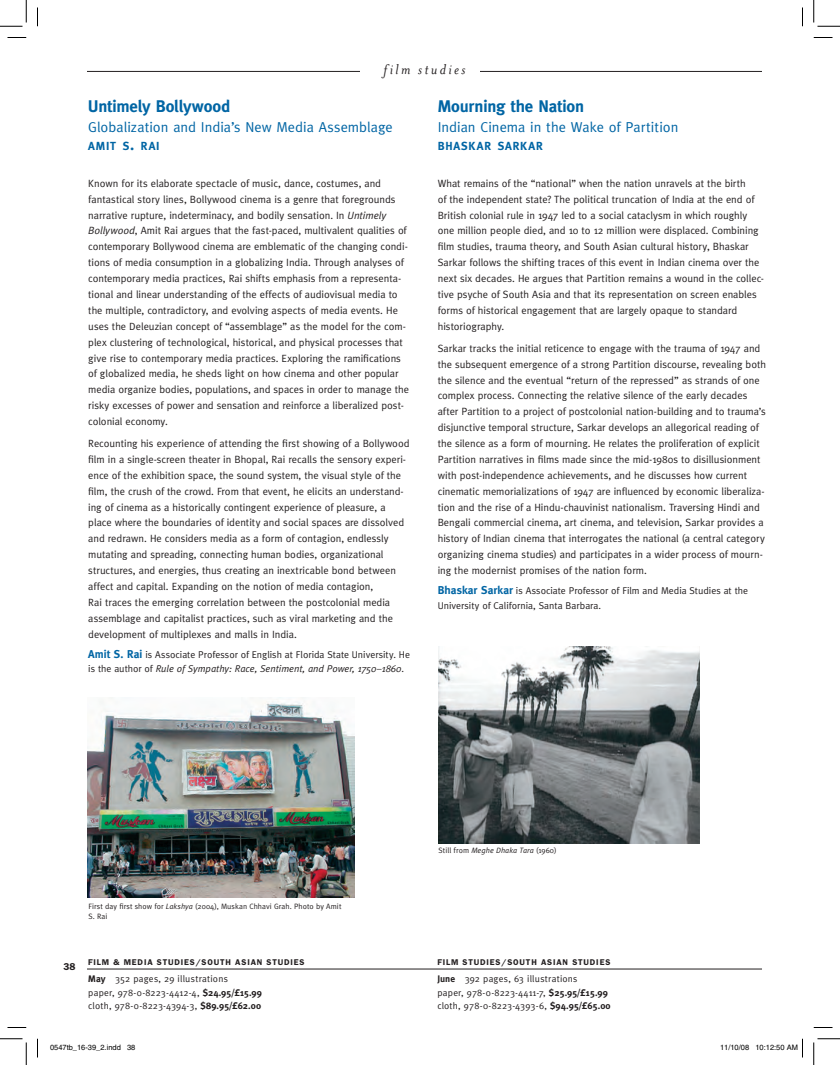
<style>
.page{position:relative;width:840px;height:1065px;background:#fff}
.page>*{position:absolute;margin:0;border:0;box-sizing:border-box;transform-origin:0 0}
.t1{font:700 16.88px "Meta";letter-spacing:-.005em;color:#0065a4}
.t2{font:italic 16.25px "Mrs Eaves";letter-spacing:.15em;color:#231f20}
.t3{font:14.38px "Meta";letter-spacing:.005em;color:#0065a4}
.t4{font:700 11.75px "Meta";letter-spacing:.07em;color:#0065a4}
.t5{font:10.5px/15.9px "Meta";color:#231f20}
.t6{font:600 10px "Franklin Gothic";color:#231f20}
.t7{font:9.88px/14.1px "Meta";color:#231f20}
.t8{font:9.5px/13.2px "Meta";letter-spacing:.02em;color:#231f20}
.t9{font:600 8.38px "Franklin Gothic";letter-spacing:.1em;color:#231f20}
.t10{font:7.75px/10px "Meta";letter-spacing:.01em;color:#231f20}
.t11{font:7.5px "Helvetica";color:#000}
.s1{font-size:15.62px}
.s2{font-style:italic}
.s3{font-weight:700;font-size:11.38px;color:#0065a4}
.s4{font-weight:700}
</style>
<div class="page">
<hr style="left:87px;top:71px;width:675px;height:1px;background:#231f20">
<hr style="left:87px;top:969px;width:675px;height:1px;background:#231f20">
<div style="left:360px;top:51px;width:120px;height:32px;background:#fff"></div>
<img style="left:88px;top:697px;width:267px;height:200px">
<img style="left:438px;top:646px;width:262px;height:198px">
<svg style="left:8px;top:37px;width:18px;height:1px"></svg>
<svg style="left:814px;top:37px;width:18px;height:1px"></svg>
<svg style="left:8px;top:1027px;width:18px;height:1px"></svg>
<svg style="left:814px;top:1027px;width:18px;height:1px"></svg>
<svg style="left:37px;top:8px;width:1px;height:18px"></svg>
<svg style="left:37px;top:1039px;width:1px;height:19px"></svg>
<svg style="left:802px;top:8px;width:1px;height:18px"></svg>
<svg style="left:0;top:0;width:27px;height:27px"></svg>
<svg style="left:0;top:1039px;width:27px;height:26px"></svg>
<svg style="left:814px;top:0;width:26px;height:27px"></svg>
<svg style="left:814px;top:1039px;width:26px;height:26px"></svg>
<svg style="left:802px;top:1039px;width:1px;height:19px"></svg>
<h2 class="t2" style="left:383px;top:61px;width:84px">film studies</h2>
<h1 class="t1" style="left:88px;top:97px;width:144px">Untimely Bollywood</h1>
<h3 class="t3" style="left:88px;top:118px;width:306px">Globalization and India’s N ew Media Assemblage</h3>
<p class="t4" style="left:88px;top:139px;width:73px">AMIT S<span class="s1">.</span> RAI</p>
<p class="t5" style="left:88px;top:175px;width:322px">Known for its elaborate spectacle of music, dance, costumes, and fantastical story lines, Bollywood cinema is a genre that foregrounds narrative rupture, indeterminacy, and bodily sensation. In <span class="s2">Untimely Bollywood</span>, Amit Rai argues that the fast-paced, multivalent qualities of contemporary Bollywood cinema are emblematic of the changing condi&shy;tions of media consumption in a globalizing India. Through analyses of contemporary media practices, Rai shifts emphasis from a representa&shy;tional and linear understanding of the effects of audiovisual media to the multiple, contradictory, and evolving aspects of media events. He uses the Deleuzian concept of “assemblage” as the model for the com&shy;plex clustering of technological, historical, and physical processes that give rise to contemporary media practices. Exploring the ramifications of globalized media, he sheds light on how cinema and other popular media organize bodies, populations, and spaces in order to manage the risky excesses of power and sensation and reinforce a liberalized post&shy;colonial economy.</p>
<p class="t5" style="left:88px;top:435px;width:323px">Recounting his experience of attending the first showing of a Bollywood film in a single-screen theater in Bhopal, Rai recalls the sensory experi&shy;ence of the exhibition space, the sound system, the visual style of the film, the crush of the crowd. From that event, he elicits an understand&shy;ing of cinema as a historically contingent experience of pleasure, a place where the boundaries of identity and social spaces are dissolved and redrawn. He considers media as a form of contagion, endlessly mutating and spreading, connecting human bodies, organizational structures, and energies, thus creating an inextricable bond between affect and capital. Expanding on the notion of media contagion,<br>Rai traces the emerging correlation between the postcolonial media assemblage and capitalist practices, such as viral marketing and the development of multiplexes and malls in India.</p>
<p class="t7" style="left:88px;top:647px;width:323px"><span class="s3">Amit S. Rai</span> is Associate Professor of English at Florida State University. He is the author of <span class="s2">Rule of Sympathy: Race, Sentiment, and Power, 1750–1860</span>.</p>
<h1 class="t1" style="left:438px;top:97px;width:148px">Mourning the Nation</h1>
<h3 class="t3" style="left:438px;top:118px;width:242px">Indian Cinema in the Wake of Partition</h3>
<p class="t4" style="left:438px;top:139px;width:107px">BHASKAR SARKAR</p>
<p class="t5" style="left:438px;top:175px;width:328px">What remains of the “national” when the nation unravels at the birth<br>of the independent state? The political truncation of India at the end of British colonial rule in 1947 led to a social cataclysm in which roughly one million people died, and 10 to 12 million were displaced. Combining film studies, trauma theory, and South Asian cultural history, Bhaskar Sarkar follows the shifting traces of this event in Indian cinema over the next six decades. He argues that Partition remains a wound in the collec&shy;tive psyche of South Asia and that its representation on screen enables forms of historical engagement that are largely opaque to standard historiography.</p>
<p class="t5" style="left:438px;top:340px;width:330px">Sarkar tracks the initial reticence to engage with the trauma of 1947 and the subsequent emergence of a strong Partition discourse, revealing both the silence and the eventual “return of the repressed” as strands of one complex process. Connecting the relative silence of the early decades after Partition to a project of postcolonial nation-building and to trauma’s disjunctive temporal structure, Sarkar develops an allegorical reading of the silence as a form of mourning. He relates the proliferation of explicit Partition narratives in films made since the mid-1980s to disillusionment with post-independence achievements, and he discusses how current cinematic memorializations of 1947 are influenced by economic liberaliza&shy;tion and the rise of a Hindu-chauvinist nationalism. Traversing Hindi and Bengali commercial cinema, art cinema, and television, Sarkar provides a history of Indian cinema that interrogates the national (a central category organizing cinema studies) and participates in a wider process of mourn&shy;ing the modernist promises of the nation form.</p>
<p class="t7" style="left:438px;top:584px;width:312px"><span class="s3">Bhaskar Sarkar</span> is Associate Professor of Film and Media Studies at the<br>University of California, Santa Barbara.</p>
<p class="t10" style="left:88px;top:901px;width:255px">First day first show for <span class="s2">Lakshya</span> (2004), Muskan Chhavi Grah. Photo by Amit<br>S. Rai</p>
<p class="t6" style="left:63px;top:960px;width:14px">38</p>
<p class="t9" style="left:88px;top:957px;width:218px">FILM &amp; MEDIA STUDIES/SOUTH ASIAN STUDIES</p>
<p class="t8" style="left:88px;top:972px;width:175px"><span class="s4">May</span> 352 pages, 29 illustrations<br>paper, 978-0-8223-4412-4, <span class="s4">$24.95/£15.99 </span>cloth, 978-0-8223-4394-3, <span class="s4">$89.95/£62.00</span></p>
<p class="t10" style="left:439px;top:846px;width:119px">Still from <span class="s2">Meghe Dhaka Tara</span> (1960)</p>
<p class="t9" style="left:437px;top:957px;width:175px">FILM STUDIES/SOUTH ASIAN STUDIES</p>
<p class="t8" style="left:437px;top:972px;width:175px"><span class="s4">June</span> 392 pages, 63 illustrations<br>paper, 978-0-8223-4411-7, <span class="s4">$25.95/£15.99 </span>cloth, 978-0-8223-4393-6, <span class="s4">$94.95/£65.00</span></p>
<p class="t11" style="left:50px;top:1043px;width:87px">0547tb_16-39_2.indd 38</p>
<p class="t11" style="left:720px;top:1043px;width:79px">11/10/08 10:12:50 AM</p>
</div>
